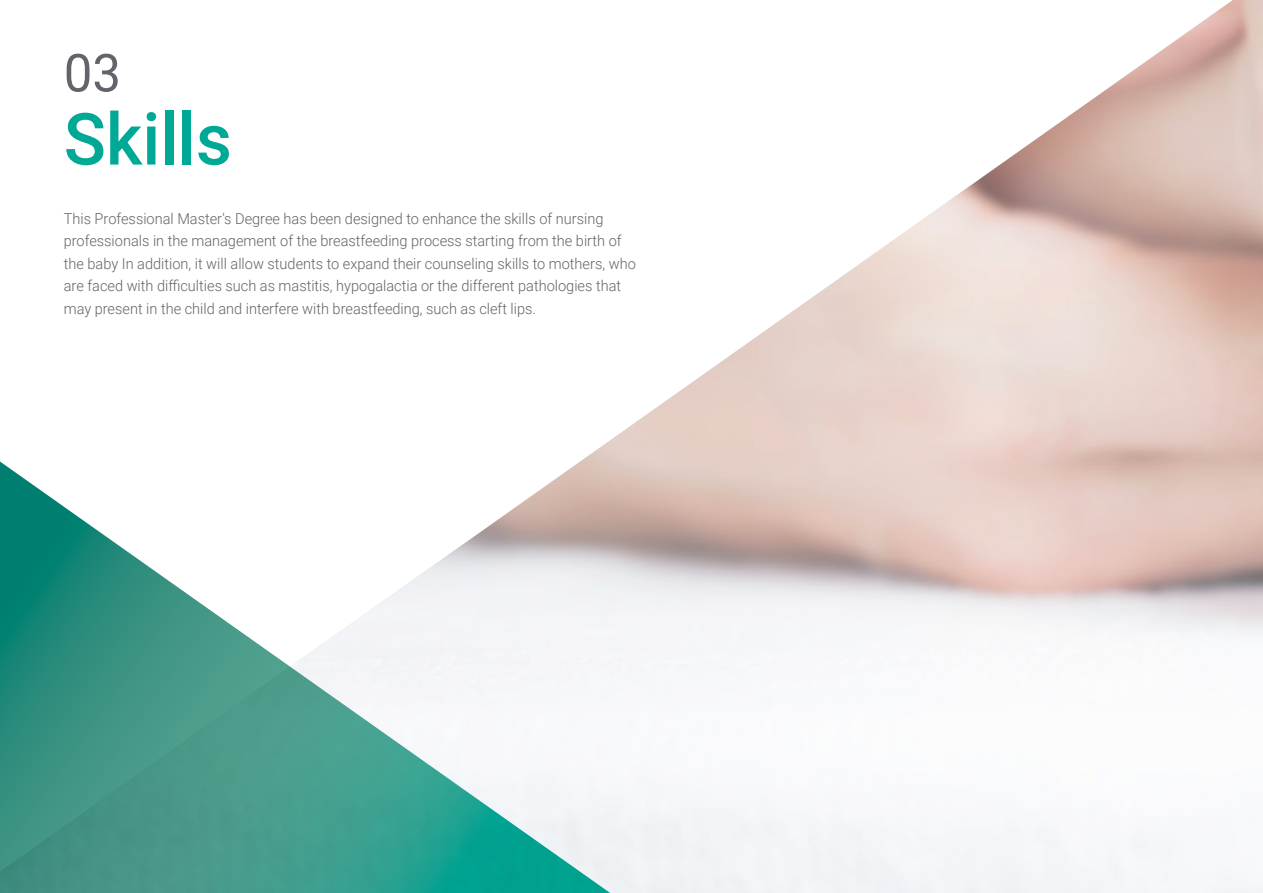
<style>
.page{position:relative;width:1263px;height:893px;background:#fff}
.page>*{position:absolute;margin:0;border:0;box-sizing:border-box;transform-origin:0 0}
.t1{font:500 72px "Roboto";color:#00a996}
.t2{font:52.5px "Roboto";color:#61646a}
.t3{font:300 15px/22.5px "Roboto";color:#61646a}
</style>
<div class="page">
<img style="left:602px;top:0;width:661px;height:893px">
<svg style="left:0;top:446px;width:640px;height:447px"></svg>
<h2 class="t2" style="left:64px;top:36px;width:59px">03</h2>
<h1 class="t1" style="left:64px;top:89px;width:170px">Skills</h1>
<p class="t3" style="left:64px;top:207px;width:573px">This Professional Master's Degree has been designed to enhance the skills of nursing professionals in the management of the breastfeeding process starting from the birth of the baby In addition, it will allow students to expand their counseling skills to mothers, who are faced with difficulties such as mastitis, hypogalactia or the different pathologies that may present in the child and interfere with breastfeeding, such as cleft lips.</p>
</div>
